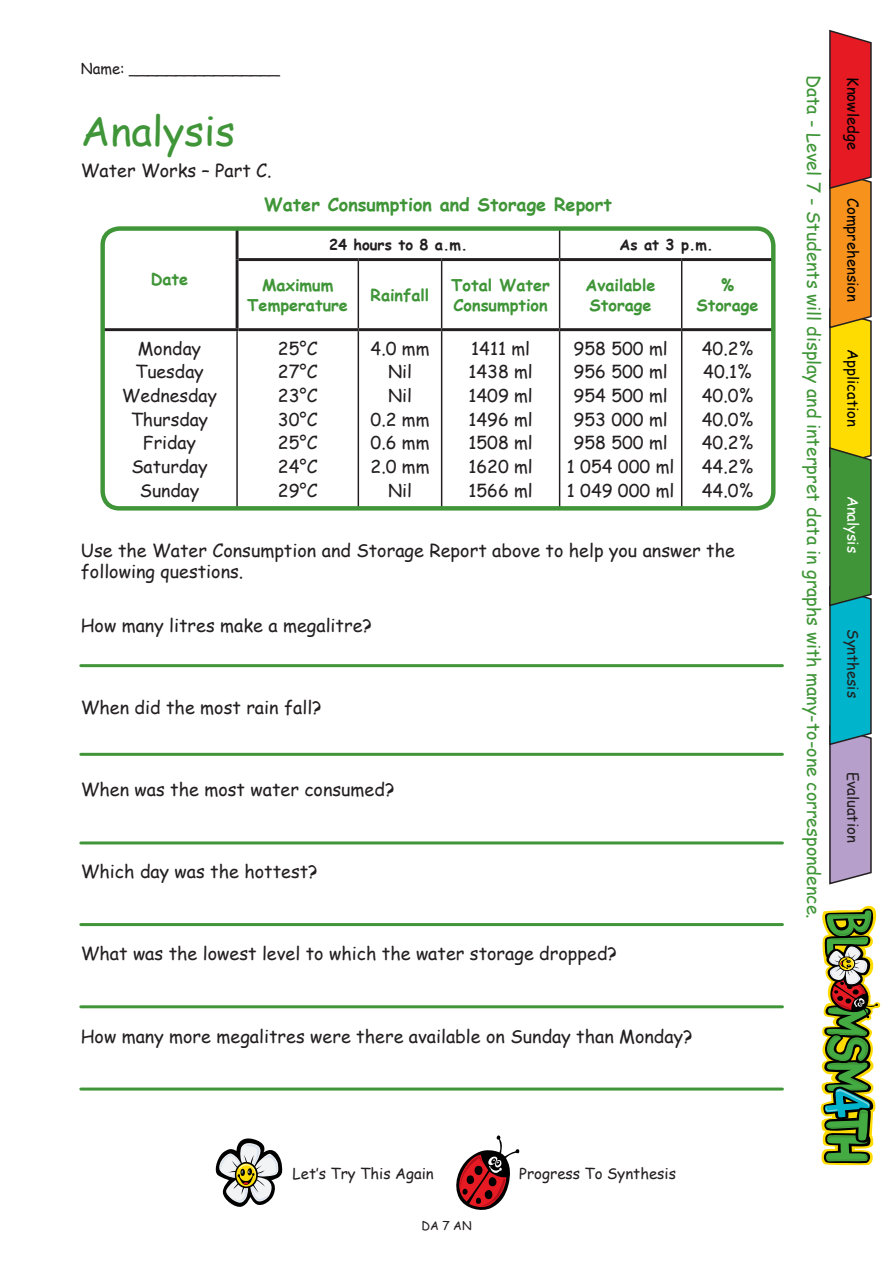
<style>
.page{position:relative;width:893px;height:1263px;background:#fff}
.page>*{position:absolute;margin:0;border:0;box-sizing:border-box;transform-origin:0 0}
.t1{font:40.5px "Comic Sans MS";color:#3f9537}
.t2{font:18px "Comic Sans MS";color:#231f20}
.t3{font:18px "Comic Sans MS";color:#3f9537}
.t4{font:700 18px "Comic Sans MS";color:#3f9537}
.t5{font:17.7px "Comic Sans MS";color:#231f20}
.t6{font:700 16.2px/19.5px "Comic Sans MS";color:#3f9537;text-align:center}
.t7{font:15px "Comic Sans MS";color:#231f20}
.t8{font:15px "Comic Sans MS";color:#000}
.t9{font:15px "Comic Sans MS";color:#fff}
.t10{font:700 14.85px "Comic Sans MS";color:#231f20}
.t11{font:12px "Comic Sans MS";color:#231f20}
</style>
<div class="page">
<svg style="left:829px;top:29px;width:43px;height:856px;background:#998a57"></svg>
<svg style="left:820px;top:905px;width:61px;height:260px"></svg>
<svg style="left:456px;top:1135px;width:63px;height:75px"></svg>
<svg style="left:215px;top:1138px;width:67px;height:69px"></svg>
<hr style="left:559px;top:228px;width:1px;height:30px;background:#231f20">
<hr style="left:358px;top:261px;width:1px;height:67px;background:#231f20">
<hr style="left:441px;top:261px;width:1px;height:67px;background:#231f20">
<hr style="left:559px;top:261px;width:1px;height:67px;background:#231f20">
<hr style="left:681px;top:261px;width:1px;height:67px;background:#231f20">
<hr style="left:358px;top:331px;width:1px;height:177px;background:#231f20">
<hr style="left:441px;top:331px;width:1px;height:177px;background:#231f20">
<hr style="left:559px;top:331px;width:1px;height:177px;background:#231f20">
<hr style="left:681px;top:331px;width:1px;height:177px;background:#231f20">
<hr style="left:239px;top:258px;width:119px;height:3px;background:#231f20">
<hr style="left:358px;top:258px;width:84px;height:3px;background:#231f20">
<hr style="left:442px;top:258px;width:118px;height:3px;background:#231f20">
<hr style="left:560px;top:258px;width:122px;height:3px;background:#231f20">
<hr style="left:682px;top:258px;width:91px;height:3px;background:#231f20">
<hr style="left:239px;top:328px;width:119px;height:3px;background:#231f20">
<hr style="left:358px;top:328px;width:84px;height:3px;background:#231f20">
<hr style="left:442px;top:328px;width:118px;height:3px;background:#231f20">
<hr style="left:560px;top:328px;width:122px;height:3px;background:#231f20">
<hr style="left:682px;top:328px;width:91px;height:3px;background:#231f20">
<hr style="left:236px;top:331px;width:2px;height:177px;background:#231f20">
<hr style="left:236px;top:228px;width:3px;height:32px;background:#231f20">
<hr style="left:236px;top:260px;width:3px;height:68px;background:#231f20">
<hr style="left:102px;top:328px;width:137px;height:3px;background:#231f20">
<div style="left:100px;top:226px;width:675px;height:285px;border:4px solid #3f9537;border-radius:17px"></div>
<hr style="left:81px;top:664px;width:701px;height:3px;background:#3f9537">
<hr style="left:81px;top:1087px;width:701px;height:3px;background:#3f9537">
<hr style="left:81px;top:1005px;width:701px;height:3px;background:#3f9537">
<hr style="left:81px;top:753px;width:701px;height:3px;background:#3f9537">
<hr style="left:81px;top:841px;width:701px;height:3px;background:#3f9537">
<hr style="left:81px;top:923px;width:701px;height:3px;background:#3f9537">
<p class="t7" style="left:81px;top:58px;width:200px">Name: ________________</p>
<h1 class="t1" style="left:81px;top:101px;width:156px">Analysis</h1>
<p class="t2" style="left:81px;top:157px;width:192px">Water Works – Part C.</p>
<p class="t6" style="left:151px;top:269px;width:39px">Date</p>
<p class="t5" style="left:138px;top:335px;width:65px">Monday</p>
<p class="t5" style="left:135px;top:359px;width:70px">Tuesday</p>
<p class="t5" style="left:122px;top:383px;width:96px">Wednesday</p>
<p class="t5" style="left:131px;top:406px;width:79px">Thursday</p>
<p class="t5" style="left:143px;top:430px;width:55px">Friday</p>
<p class="t5" style="left:131px;top:454px;width:78px">Saturday</p>
<p class="t5" style="left:140px;top:477px;width:61px">Sunday</p>
<p class="t4" style="left:264px;top:191px;width:349px">Water Consumption and Storage Report</p>
<p class="t10" style="left:329px;top:233px;width:140px">24 hours to 8 a.m.</p>
<p class="t10" style="left:620px;top:233px;width:95px">As at 3 p.m.</p>
<p class="t6" style="left:247px;top:275px;width:102px">Maximum<br>Temperature</p>
<p class="t6" style="left:371px;top:285px;width:60px">Rainfall</p>
<p class="t6" style="left:451px;top:275px;width:100px;text-align:left">Total Water<br>Consumption</p>
<p class="t6" style="left:586px;top:275px;width:72px;text-align:left">Available<br>Storage</p>
<p class="t6" style="left:696px;top:275px;width:64px">%<br>Storage</p>
<p class="t5" style="left:278px;top:335px;width:41px">25°C</p>
<p class="t5" style="left:278px;top:359px;width:41px">27°C</p>
<p class="t5" style="left:278px;top:383px;width:41px">23°C</p>
<p class="t5" style="left:278px;top:406px;width:41px">30°C</p>
<p class="t5" style="left:278px;top:430px;width:41px">25°C</p>
<p class="t5" style="left:278px;top:454px;width:41px">24°C</p>
<p class="t5" style="left:278px;top:477px;width:41px">29°C</p>
<p class="t5" style="left:370px;top:335px;width:60px">4.0 mm</p>
<p class="t5" style="left:388px;top:359px;width:25px">Nil</p>
<p class="t5" style="left:388px;top:383px;width:25px">Nil</p>
<p class="t5" style="left:370px;top:406px;width:60px">0.2 mm</p>
<p class="t5" style="left:370px;top:430px;width:60px">0.6 mm</p>
<p class="t5" style="left:370px;top:454px;width:60px">2.0 mm</p>
<p class="t5" style="left:388px;top:477px;width:25px">Nil</p>
<p class="t5" style="left:471px;top:335px;width:60px">1411 ml</p>
<p class="t5" style="left:468px;top:359px;width:66px">1438 ml</p>
<p class="t5" style="left:468px;top:383px;width:66px">1409 ml</p>
<p class="t5" style="left:468px;top:406px;width:66px">1496 ml</p>
<p class="t5" style="left:468px;top:430px;width:66px">1508 ml</p>
<p class="t5" style="left:468px;top:454px;width:66px">1620 ml</p>
<p class="t5" style="left:468px;top:477px;width:66px">1566 ml</p>
<p class="t5" style="left:573px;top:335px;width:96px">958 500 ml</p>
<p class="t5" style="left:573px;top:359px;width:96px">956 500 ml</p>
<p class="t5" style="left:573px;top:383px;width:96px">954 500 ml</p>
<p class="t5" style="left:573px;top:406px;width:96px">953 000 ml</p>
<p class="t5" style="left:573px;top:430px;width:96px">958 500 ml</p>
<p class="t5" style="left:567px;top:454px;width:109px">1 054 000 ml</p>
<p class="t5" style="left:567px;top:477px;width:109px">1 049 000 ml</p>
<p class="t5" style="left:702px;top:335px;width:53px">40.2%</p>
<p class="t5" style="left:703px;top:359px;width:50px">40.1%</p>
<p class="t5" style="left:702px;top:383px;width:53px">40.0%</p>
<p class="t5" style="left:702px;top:406px;width:53px">40.0%</p>
<p class="t5" style="left:702px;top:430px;width:53px">40.2%</p>
<p class="t5" style="left:702px;top:454px;width:53px">44.2%</p>
<p class="t5" style="left:702px;top:477px;width:53px">44.0%</p>
<p class="t2" style="left:81px;top:537px;width:656px">Use the Water Consumption and Storage Report above to help you answer the</p>
<p class="t2" style="left:81px;top:559px;width:164px">following questions.</p>
<p class="t2" style="left:81px;top:612px;width:293px">How many litres make a megalitre?</p>
<p class="t2" style="left:81px;top:694px;width:242px">When did the most rain fall?</p>
<p class="t2" style="left:81px;top:776px;width:315px">When was the most water consumed?</p>
<p class="t2" style="left:81px;top:858px;width:238px">Which day was the hottest?</p>
<p class="t2" style="left:81px;top:940px;width:538px">What was the lowest level to which the water storage dropped?</p>
<p class="t2" style="left:81px;top:1023px;width:613px">How many more megalitres were there available on Sunday than Monday?</p>
<p class="t3" style="left:827px;top:75px;width:846px;rotate:90deg">Data - Level 7 - Students will display and interpret data in graphs with many-to-one correspondence.</p>
<p class="t8" style="left:864px;top:77px;width:74px;rotate:90deg">Knowledge</p>
<p class="t8" style="left:864px;top:198px;width:106px;rotate:90deg">Comprehension</p>
<p class="t8" style="left:864px;top:349px;width:79px;rotate:90deg">Application</p>
<p class="t9" style="left:864px;top:496px;width:59px;rotate:90deg">Analysis</p>
<p class="t7" style="left:864px;top:629px;width:70px;rotate:90deg">Synthesis</p>
<p class="t7" style="left:864px;top:771px;width:72px;rotate:90deg">Evaluation</p>
<p class="t7" style="left:293px;top:1162px;width:143px">Let’s Try This Again</p>
<p class="t7" style="left:519px;top:1162px;width:158px">Progress To Synthesis</p>
<p class="t11" style="left:421px;top:1217px;width:52px">DA 7 AN</p>
</div>
